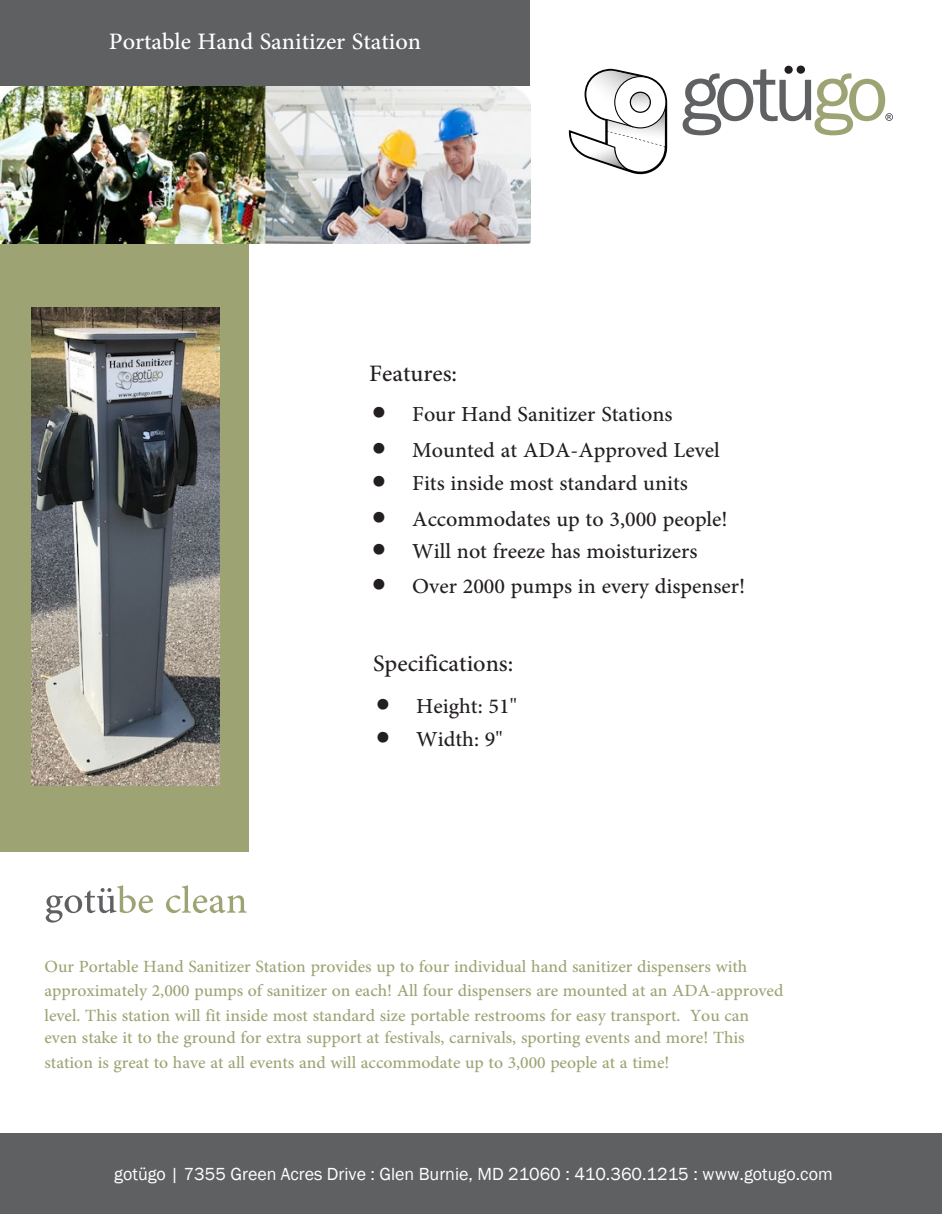
<style>
.page{position:relative;width:945px;height:1215px;background:#fff}
.page>*{position:absolute;margin:0;border:0;box-sizing:border-box;transform-origin:0 0}
.t1{font:54px "Adobe Arabic";color:#9ea374}
.t2{font:33px "Adobe Arabic";color:#fff}
.t3{font:33px "Adobe Arabic";color:#231f20}
.t4{font:30px "Adobe Arabic";color:#231f20}
.t5{font:24px/24.3px "Adobe Arabic";color:#9ea374}
.t6{font:18px "Franklin Gothic";color:#fff}
.s1{color:#5f6062}
</style>
<div class="page">
<div style="left:0;top:243px;width:249px;height:609px;background:#9ea374"></div>
<div style="left:784px;top:66px;width:9px;height:8px;background:#231f20;border-radius:50%"></div>
<div style="left:797px;top:66px;width:8px;height:8px;background:#231f20;border-radius:50%"></div>
<svg style="left:569px;top:69px;width:98px;height:105px"></svg>
<svg style="left:683px;top:69px;width:210px;height:66px"></svg>
<div style="left:0;top:0;width:530px;height:86px;background:#5f6062"></div>
<div style="left:0;top:1133px;width:942px;height:81px;background:#5f6062"></div>
<img style="left:32px;top:308px;width:187px;height:477px">
<img style="left:0;top:86px;width:531px;height:157px">
<h2 class="t2" style="left:109px;top:18px;width:314px">Portable Hand Sanitizer Station</h2>
<h2 class="t3" style="left:369px;top:350px;width:90px">Features:</h2>
<p class="t4" style="left:372px;top:393px;width:302px">• Four Hand Sanitizer Stations</p>
<p class="t4" style="left:372px;top:429px;width:349px">• Mounted at ADA-Approved Level</p>
<p class="t4" style="left:372px;top:462px;width:317px">• Fits inside most standard units</p>
<p class="t4" style="left:372px;top:498px;width:357px">• Accommodates up to 3,000 people!</p>
<p class="t4" style="left:372px;top:530px;width:327px">• Will not freeze has moisturizers</p>
<p class="t4" style="left:372px;top:565px;width:374px">• Over 2000 pumps in every dispenser!</p>
<h2 class="t3" style="left:373px;top:640px;width:142px">Specifications:</h2>
<p class="t4" style="left:376px;top:685px;width:142px">• Height: 51"</p>
<p class="t4" style="left:376px;top:718px;width:128px">• Width: 9"</p>
<h1 class="t1" style="left:45px;top:862px;width:204px"><span class="s1">gotü</span>be clean</h1>
<p class="t5" style="left:45px;top:952px;width:740px">Our Portable Hand Sanitizer Station provides up to four individual hand sanitizer dispensers with approximately 2,000 pumps of sanitizer on each! All four dispensers are mounted at an ADA-approved level. This station will fit inside most standard size portable restrooms for easy transport. You can</p>
<p class="t5" style="left:45px;top:1022px;width:702px;line-height:24.9px">even stake it to the ground for extra support at festivals, carnivals, sporting events and more! This station is great to have at all events and will accommodate up to 3,000 people at a time!</p>
<p class="t6" style="left:114px;top:1163px;width:720px">gotügo | 7355 Green Acres Drive : Glen Burnie, MD 21060 : 410.360.1215 : www.gotugo.com</p>
</div>
